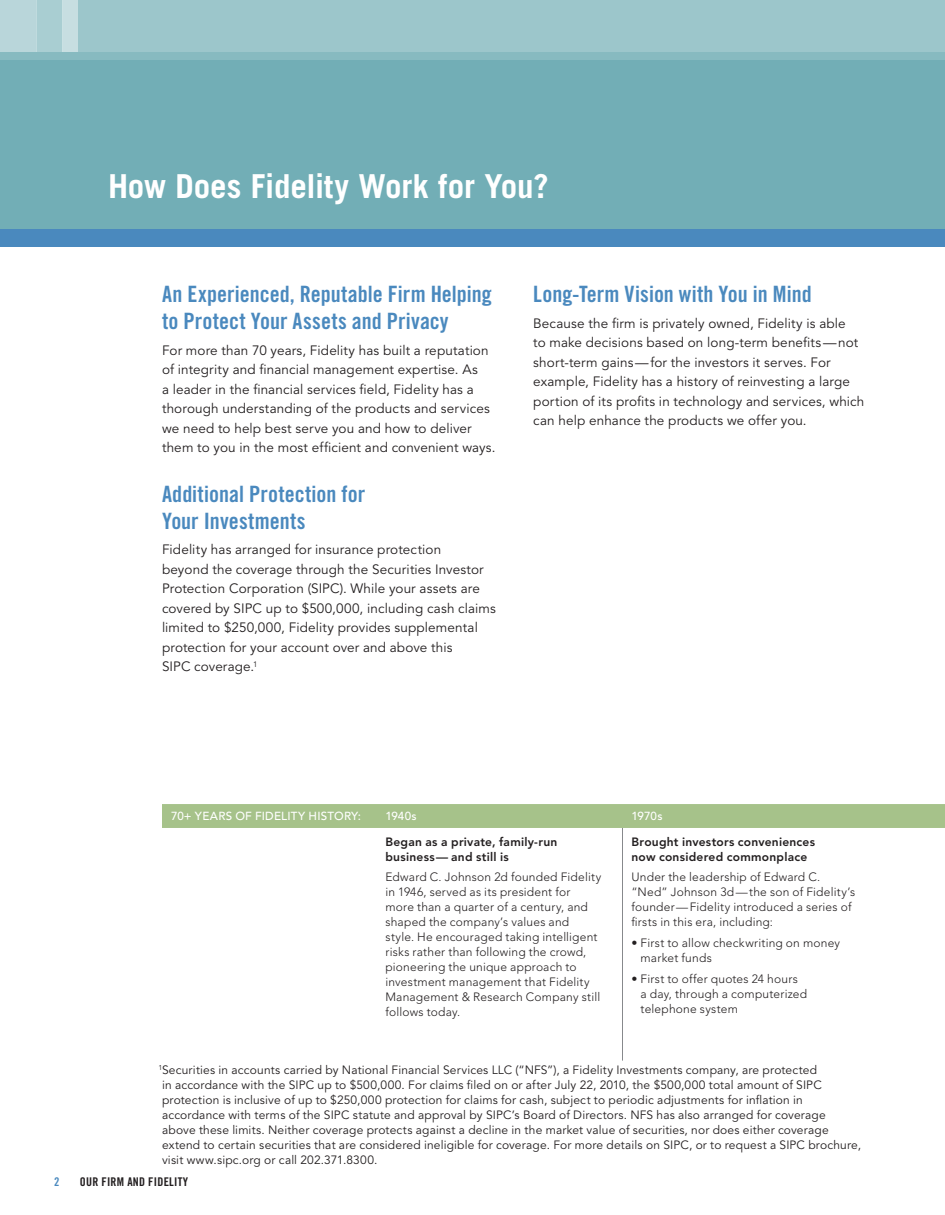
<style>
.page{position:relative;width:945px;height:1215px;background:#fff}
.page>*{position:absolute;margin:0;border:0;box-sizing:border-box;transform-origin:0 0}
.t1{font:700 33px "Trade Gothic";letter-spacing:-.005em;color:#fff}
.t2{font:22.5px/27px "Trade Gothic Bold Cond Twenty";color:#4a89be}
.t3{font:13.5px/19.5px "Avenir";letter-spacing:.01em;color:#231f20}
.t4{font:12px/15px "Avenir";letter-spacing:.015em;color:#231f20}
.t5{font:300 12px/15px "Avenir";letter-spacing:.015em;color:#231f20}
.t6{font:800 12px/15px "Avenir";letter-spacing:.02em;color:#231f20}
.t7{font:12px "Trade Gothic Bold Cond Twenty";letter-spacing:.02em;color:#231f20}
.t8{font:12px "Trade Gothic Bold Cond Twenty";color:#4a89be}
.t9{font:500 11.7px "Avenir";letter-spacing:.015em;color:#fff}
</style>
<div class="page">
<div style="left:0;top:0;width:945px;height:230px;background:#72aeb6"></div>
<div style="left:0;top:0;width:945px;height:52px;background:#9cc6cb"></div>
<div style="left:0;top:52px;width:945px;height:8px;background:#87bac0"></div>
<div style="left:0;top:0;width:37px;height:52px;background:#b9d6da"></div>
<div style="left:37px;top:0;width:26px;height:52px;background:#a9ced2"></div>
<div style="left:63px;top:0;width:15px;height:52px;background:#c7dee1"></div>
<div style="left:0;top:230px;width:945px;height:18px;background:#4a89be"></div>
<div style="left:162px;top:804px;width:783px;height:24px;background:#a6c28a"></div>
<hr style="left:622px;top:828px;width:1px;height:233px;background:#87898c">
<h1 class="t1" style="left:108px;top:166px;width:442px">How Does Fidelity Work for You?</h1>
<h2 class="t2" style="left:162px;top:281px;width:331px">An Experienced, Reputable Firm Helping to Protect Your Assets and Privacy</h2>
<p class="t3" style="left:162px;top:341px;width:335px">For more than 70 years, Fidelity has built a reputation of integrity and financial management expertise. As<br>a leader in the financial services field, Fidelity has a thorough understanding of the products and services we need to help best serve you and how to deliver them to you in the most efficient and convenient ways.</p>
<h2 class="t2" style="left:162px;top:480px;width:205px">Additional Protection for<br>Your Investments</h2>
<p class="t3" style="left:162px;top:540px;width:336px">Fidelity has arranged for insurance protection<br>beyond the coverage through the Securities Investor Protection Corporation (SIPC). While your assets are covered by SIPC up to $500,000, including cash claims limited to $250,000, Fidelity provides supplemental protection for your account over and above this<br>SIPC coverage.<sup>1</sup></p>
<h2 class="t2" style="left:533px;top:281px;width:280px">Long-Term Vision with You in Mind</h2>
<p class="t3" style="left:533px;top:314px;width:333px">Because the firm is privately owned, Fidelity is able<br>to make decisions based on long-term benefits—not short-term gains—for the investors it serves. For example, Fidelity has a history of reinvesting a large portion of its profits in technology and services, which can help enhance the products we offer you.</p>
<p class="t9" style="left:171px;top:810px;width:192px">70+ YEARS OF FIDELITY HISTORY:</p>
<p class="t9" style="left:386px;top:810px;width:33px">1940s</p>
<p class="t9" style="left:632px;top:810px;width:33px">1970s</p>
<p class="t6" style="left:386px;top:834px;width:173px">Began as a private, family-run business— and still is</p>
<p class="t5" style="left:386px;top:869px;width:217px">Edward C. Johnson 2d founded Fidelity in 1946, served as its president for more than a quarter of a century, and shaped the company’s values and<br>style. He encouraged taking intelligent risks rather than following the crowd, pioneering the unique approach to investment management that Fidelity Management &amp; Research Company still follows today.</p>
<p class="t6" style="left:632px;top:834px;width:185px">Brought investors conveniences now considered commonplace</p>
<p class="t5" style="left:632px;top:869px;width:225px">Under the leadership of Edward C. “Ned” Johnson 3d—the son of Fidelity’s founder—Fidelity introduced a series of firsts in this era, including:</p>
<p class="t5" style="left:641px;top:935px;width:201px;text-indent:-9px">• First to allow checkwriting on money market funds</p>
<p class="t5" style="left:641px;top:971px;width:168px;text-indent:-9px">• First to offer quotes 24 hours<br>a day, through a computerized telephone system</p>
<p class="t4" style="left:162px;top:1063px;width:701px;text-indent:-4px"><sup>1</sup>Securities in accounts carried by National Financial Services LLC (“NFS”), a Fidelity Investments company, are protected<br>in accordance with the SIPC up to $500,000. For claims filed on or after July 22, 2010, the $500,000 total amount of SIPC protection is inclusive of up to $250,000 protection for claims for cash, subject to periodic adjustments for inflation in accordance with terms of the SIPC statute and approval by SIPC’s Board of Directors. NFS has also arranged for coverage above these limits. Neither coverage protects against a decline in the market value of securities, nor does either coverage extend to certain securities that are considered ineligible for coverage. For more details on SIPC, or to request a SIPC brochure, visit www.sipc.org or call 202.371.8300.</p>
<p class="t8" style="left:54px;top:1175px;width:7px">2</p>
<p class="t7" style="left:80px;top:1175px;width:110px">OUR FIRM AND FIDELITY</p>
</div>
